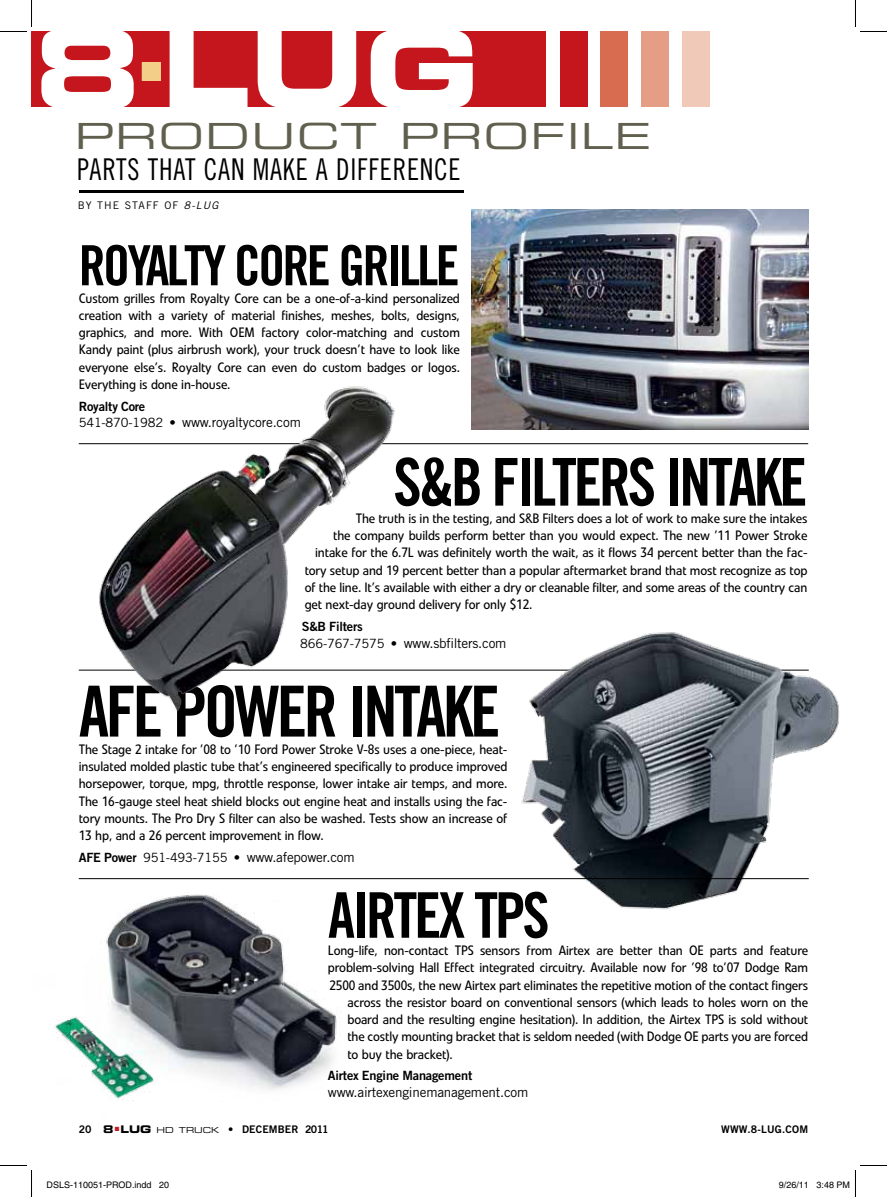
<style>
.page{position:relative;width:887px;height:1197px;background:#fff}
.page>*{position:absolute;margin:0;border:0;box-sizing:border-box;transform-origin:0 0}
.t1{font:70.5px "Trade Gothic LT Std Bd Cn 20";letter-spacing:-.05em;color:#000}
.t2{font:66px "Trade Gothic LT Std Bd Cn 20";letter-spacing:-.05em;color:#000}
.t3{font:63px "Trade Gothic LT Std Bd Cn 20";letter-spacing:-.05em;color:#000}
.t4{font:55.5px "Trade Gothic LT Std Bd Cn 20";letter-spacing:-.05em;color:#000}
.t5{font:36px "Eurostile LT Std Ex 2";letter-spacing:.03em;color:#61604f;scale:1.17 1}
.t6{font:30px "Trade Gothic LT Std Cn 18";letter-spacing:.03em;color:#000;scale:.9 1}
.t7{font:13.5px/17.2px "Linotype Veto";letter-spacing:-.01em;color:#000;text-align:justify}
.t8{font:13.5px "Trade Gothic LT Std";letter-spacing:-.015em;color:#000}
.t9{font:12.75px "Trade Gothic LT Std Bd 2";letter-spacing:-.015em;color:#000}
.t10{font:10.5px "Trade Gothic LT Std Bd 2";letter-spacing:.01em;color:#000}
.t11{font:10.5px "Trade Gothic LT Std";letter-spacing:.1em;color:#000}
.t12{font:9px "Helvetica";color:#000}
.s1{font-style:italic}
.s2{font-size:12.75px}
.s3{font-family:"Trade Gothic LT Std Bd 2";font-size:12.75px}
.s4{font-family:"Eurostile LT Std Bold Ex 2"}
.s5{color:#c61d23}
.s6{font-family:"Eurostile LT Std Ex 2";font-size:8.25px}
</style>
<div class="page">
<div style="left:32px;top:32px;width:513px;height:75px;background:#c4161c"></div>
<svg style="left:41px;top:32px;width:431px;height:75px"></svg>
<div style="left:560px;top:32px;width:27px;height:75px;background:#c4161c"></div>
<div style="left:601px;top:32px;width:27px;height:75px;background:#d76c51"></div>
<div style="left:641px;top:32px;width:27px;height:75px;background:#e59d85"></div>
<div style="left:682px;top:32px;width:27px;height:75px;background:#f1c9b9"></div>
<div style="left:142px;top:62px;width:18px;height:19px;background:#f2ce89"></div>
<hr style="left:79px;top:670px;width:729px;height:1px;background:#000">
<hr style="left:79px;top:190px;width:384px;height:2px;background:#000">
<hr style="left:79px;top:443px;width:729px;height:1px;background:#000">
<img style="left:471px;top:210px;width:337px;height:220px">
<img style="left:84px;top:386px;width:337px;height:325px">
<img style="left:484px;top:632px;width:355px;height:278px">
<hr style="left:79px;top:878px;width:729px;height:1px;background:#000">
<img style="left:54px;top:878px;width:307px;height:223px">
<svg style="left:0;top:0;width:32px;height:32px"></svg>
<svg style="left:0;top:1165px;width:32px;height:32px"></svg>
<svg style="left:855px;top:0;width:31px;height:32px"></svg>
<svg style="left:855px;top:1165px;width:31px;height:32px"></svg>
<h3 class="t5" style="left:75px;top:112px;width:494px">PRODUCT PROFILE</h3>
<h3 class="t6" style="left:77px;top:152px;width:427px">PARTS THAT CAN MAKE A DIFFERENCE</h3>
<p class="t11" style="left:78px;top:199px;width:142px">by the staff of <span class="s1">8-Lug</span></p>
<h3 class="t4" style="left:79px;top:232px;width:377px">ROYALTY CORE GRILLE</h3>
<p class="t7" style="left:79px;top:289px;width:382px">Custom grilles from Royalty Core can be a one-of-a-kind personalized creation with a variety of material finishes, meshes, bolts, designs, graphics, and more. With OEM factory color-matching and custom Kandy paint (plus airbrush work), your truck doesn’t have to look like everyone else’s. Royalty Core can even do custom badges or logos.<br>Everything is done in-house.</p>
<p class="t9" style="left:79px;top:398px;width:68px">Royalty Core</p>
<p class="t8" style="left:79px;top:414px;width:224px"><span class="s2">541-870-1982 •</span> www.royaltycore.com</p>
<h2 class="t2" style="left:393px;top:442px;width:409px">S&amp;B FILTERS INTAKE</h2>
<p class="t7" style="left:356px;top:510px;width:453px">The truth is in the testing, and S&amp;B Filters does a lot of work to make sure the intakes</p>
<p class="t7" style="left:333px;top:527px;width:475px">the company builds perform better than you would expect. The new ’11 Power Stroke</p>
<p class="t7" style="left:315px;top:544px;width:494px">intake for the 6.7L was definitely worth the wait, as it flows 34 percent better than the fac-</p>
<p class="t7" style="left:305px;top:561px;width:504px">tory setup and 19 percent better than a popular aftermarket brand that most recognize as top</p>
<p class="t7" style="left:305px;top:579px;width:504px">of the line. It’s available with either a dry or cleanable filter, and some areas of the country can</p>
<p class="t7" style="left:305px;top:596px;width:229px">get next-day ground delivery for only $12.</p>
<p class="t9" style="left:302px;top:619px;width:63px">S&amp;B Filters</p>
<p class="t8" style="left:300px;top:635px;width:208px"><span class="s2">866-767-7575 •</span> www.sbfilters.com</p>
<h1 class="t1" style="left:79px;top:669px;width:416px">AFE POWER INTAKE</h1>
<p class="t7" style="left:79px;top:741px;width:430px">The Stage 2 intake for ’08 to ’10 Ford Power Stroke V-8s uses a one-piece, heat&shy;insulated molded plastic tube that’s engineered specifically to produce improved horsepower, torque, mpg, throttle response, lower intake air temps, and more.<br>The 16-gauge steel heat shield blocks out engine heat and installs using the fac&shy;tory mounts. The Pro Dry S filter can also be washed. Tests show an increase of 13 hp, and a 26 percent improvement in flow.</p>
<p class="t8" style="left:79px;top:849px;width:277px"><span class="s3">AFE Power</span> <span class="s2">951-493-7155 •</span> www.afepower.com</p>
<h3 class="t3" style="left:328px;top:877px;width:223px">AIRTEX TPS</h3>
<p class="t7" style="left:328px;top:942px;width:481px">Long-life, non-contact TPS sensors from Airtex are better than OE parts and feature</p>
<p class="t7" style="left:328px;top:959px;width:481px">problem-solving Hall Effect integrated circuitry. Available now for ’98 to’07 Dodge Ram</p>
<p class="t7" style="left:329px;top:976px;width:480px">2500 and 3500s, the new Airtex part eliminates the repetitive motion of the contact fingers</p>
<p class="t7" style="left:347px;top:994px;width:462px">across the resistor board on conventional sensors (which leads to holes worn on the</p>
<p class="t7" style="left:347px;top:1011px;width:462px">board and the resulting engine hesitation). In addition, the Airtex TPS is sold without</p>
<p class="t7" style="left:347px;top:1028px;width:462px">the costly mounting bracket that is seldom needed (with Dodge OE parts you are forced</p>
<p class="t7" style="left:347px;top:1045px;width:107px">to buy the bracket).</p>
<p class="t9" style="left:328px;top:1068px;width:146px">Airtex Engine Management</p>
<p class="t8" style="left:328px;top:1084px;width:202px">www.airtexenginemanagement.com</p>
<p class="t10" style="left:79px;top:1123px;width:251px">20 <span class="s4">8</span> <span class="s5">■</span> <span class="s4">LUG</span> <span class="s6">HD TRUCK</span> • DECEMBER 2011</p>
<p class="t10" style="left:721px;top:1122px;width:87px">www.8-Lug.com</p>
<p class="t12" style="left:46px;top:1180px;width:124px">DSLS-110051-PROD.indd 20</p>
<p class="t12" style="left:778px;top:1180px;width:73px">9/26/11 3:48 PM</p>
</div>
